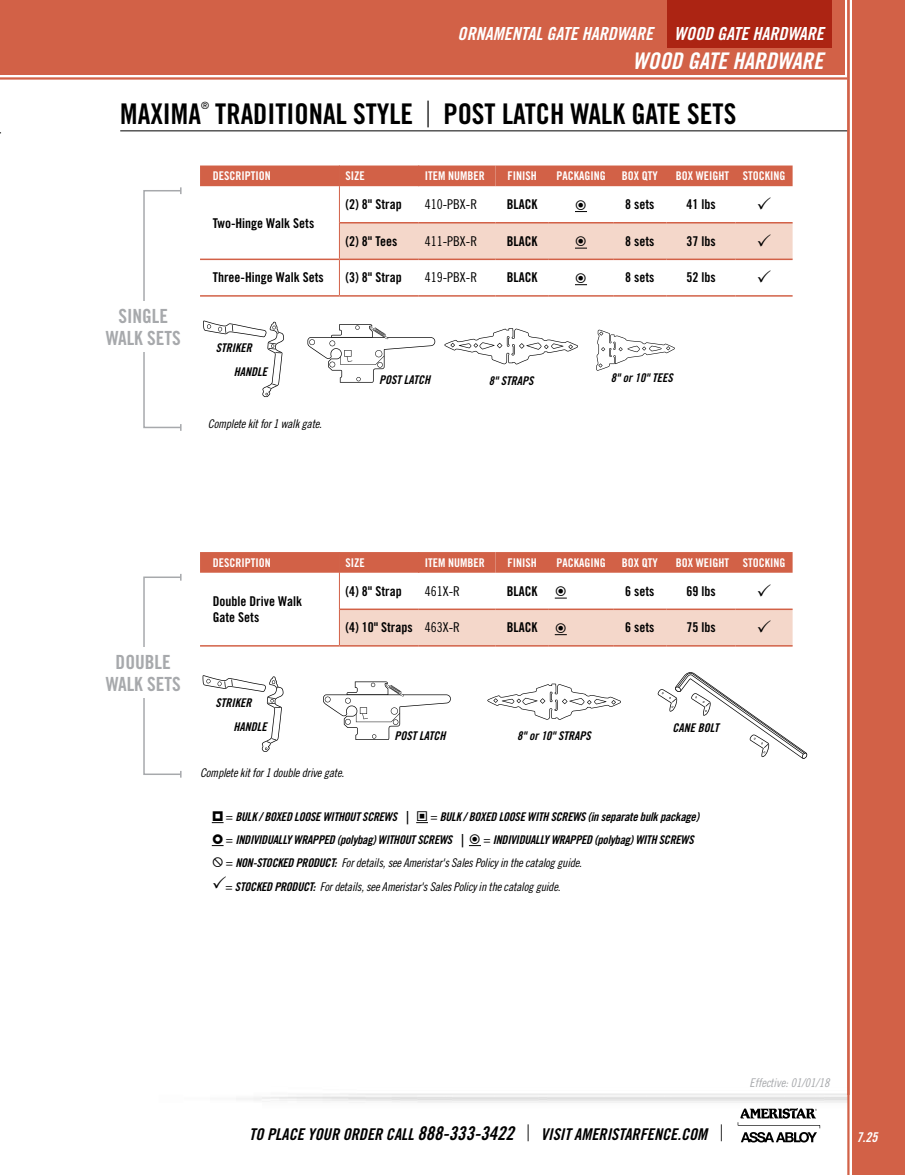
<style>
.page{position:relative;width:905px;height:1175px;background:#fff}
.page>*{position:absolute;margin:0;border:0;box-sizing:border-box;transform-origin:0 0}
.t1{font:28.5px "Trade Gothic LT Std Bd Cn 20";color:#000}
.t2{font:22.95px "Trade Gothic LT Std Bd Cn 20 Obl";color:#fff}
.t3{font:19.5px/22.5px "Trade Gothic LT Std Bd Cn 20";color:#a7a9ac;text-align:center}
.t4{font:18px "Trade Gothic LT Std Bd Cn 20 Obl";color:#fff}
.t5{font:16.2px "Trade Gothic LT Std Bd Cn 20 Obl";color:#000}
.t6{font:13.5px/16.2px "Trade Gothic LT Std Bd Cn 20";color:#000}
.t7{font:13.5px "Trade Gothic LT Std Cn 18";color:#000}
.t8{font:13.5px "Trade Gothic LT Std Bd Cn 20 Obl";color:#fff}
.t9{font:12px/24.8px "Trade Gothic LT Std Cn 18 Obl";letter-spacing:-.02em;color:#000}
.t10{font:12px/23px "Trade Gothic LT Std Bd Cn 20 Obl";letter-spacing:-.02em;color:#000}
.t11{font:12px "Trade Gothic LT Std Bd Cn 20";color:#fff}
.t12{font:12px "Trade Gothic LT Std Bd Cn 20 Obl";color:#000}
.t13{font:12px "Trade Gothic LT Std Cn 18 Obl";color:#a7a9ac}
.t14{font:9.9px "Trade Gothic LT Std";color:#000}
.s1{font-family:"Trade Gothic LT Std";font-weight:300;font-size:36px}
.s2{font-family:"Trade Gothic LT Std Cn 18"}
.s3{font-family:"Trade Gothic LT Std Bd Cn 20 Obl"}
.s4{font-size:18.9px}
.s5{font-family:"Trade Gothic LT Std";font-weight:300;font-size:22.65px}
</style>
<div class="page">
<div style="left:200px;top:165px;width:592px;height:21px;background:#d26147"></div>
<hr style="left:339px;top:186px;width:1px;height:37px;background:#d26147">
<hr style="left:340px;top:222px;width:79px;height:1px;background:#d26147">
<hr style="left:419px;top:222px;width:76px;height:1px;background:#d26147">
<hr style="left:495px;top:222px;width:53px;height:1px;background:#d26147">
<hr style="left:548px;top:222px;width:65px;height:1px;background:#d26147">
<hr style="left:613px;top:222px;width:53px;height:1px;background:#d26147">
<hr style="left:666px;top:222px;width:69px;height:1px;background:#d26147">
<hr style="left:735px;top:222px;width:57px;height:1px;background:#d26147">
<hr style="left:200px;top:258px;width:139px;height:2px;background:#d26147">
<hr style="left:339px;top:260px;width:1px;height:35px;background:#d26147">
<hr style="left:339px;top:258px;width:80px;height:2px;background:#d26147">
<hr style="left:419px;top:258px;width:76px;height:2px;background:#d26147">
<hr style="left:495px;top:258px;width:53px;height:2px;background:#d26147">
<hr style="left:548px;top:258px;width:65px;height:2px;background:#d26147">
<hr style="left:613px;top:258px;width:53px;height:2px;background:#d26147">
<hr style="left:666px;top:258px;width:69px;height:2px;background:#d26147">
<hr style="left:735px;top:258px;width:57px;height:2px;background:#d26147">
<hr style="left:200px;top:295px;width:139px;height:2px;background:#d26147">
<hr style="left:339px;top:295px;width:80px;height:2px;background:#d26147">
<hr style="left:419px;top:295px;width:76px;height:2px;background:#d26147">
<hr style="left:495px;top:295px;width:53px;height:2px;background:#d26147">
<hr style="left:548px;top:295px;width:65px;height:2px;background:#d26147">
<hr style="left:613px;top:295px;width:53px;height:2px;background:#d26147">
<hr style="left:666px;top:295px;width:69px;height:2px;background:#d26147">
<hr style="left:735px;top:295px;width:57px;height:2px;background:#d26147">
<div style="left:200px;top:552px;width:592px;height:20px;background:#d26147"></div>
<hr style="left:339px;top:572px;width:1px;height:37px;background:#d26147">
<hr style="left:340px;top:608px;width:79px;height:2px;background:#d26147">
<hr style="left:419px;top:608px;width:76px;height:2px;background:#d26147">
<hr style="left:495px;top:608px;width:53px;height:2px;background:#d26147">
<hr style="left:548px;top:608px;width:65px;height:2px;background:#d26147">
<hr style="left:613px;top:608px;width:53px;height:2px;background:#d26147">
<hr style="left:666px;top:608px;width:69px;height:2px;background:#d26147">
<hr style="left:735px;top:608px;width:57px;height:2px;background:#d26147">
<hr style="left:200px;top:645px;width:139px;height:1px;background:#d26147">
<hr style="left:120px;top:130px;width:728px;height:1px;background:#000">
<div style="left:143px;top:190px;width:38px;height:238px;border:2px solid #a7a9ac"></div>
<div style="left:143px;top:576px;width:38px;height:199px;border:2px solid #a7a9ac"></div>
<div style="left:79px;top:301px;width:128px;height:51px;background:#fff"></div>
<div style="left:79px;top:647px;width:128px;height:51px;background:#fff"></div>
<svg style="left:203px;top:320px;width:81px;height:77px"></svg>
<svg style="left:307px;top:324px;width:128px;height:58px"></svg>
<svg style="left:444px;top:328px;width:134px;height:37px"></svg>
<svg style="left:596px;top:330px;width:79px;height:41px"></svg>
<svg style="left:202px;top:675px;width:82px;height:76px"></svg>
<svg style="left:323px;top:681px;width:128px;height:59px"></svg>
<svg style="left:487px;top:683px;width:134px;height:37px"></svg>
<svg style="left:657px;top:672px;width:150px;height:87px"></svg>
<div style="left:0;top:0;width:845px;height:75px;background:#d26147"></div>
<hr style="left:0;top:77px;width:847px;height:3px;background:#d26147">
<div style="left:667px;top:0;width:165px;height:48px;background:#ac2413"></div>
<svg style="left:846px;top:0;width:4px;height:1174px"></svg>
<div style="left:852px;top:0;width:52px;height:1174px;background:#d26147"></div>
<svg style="left:737px;top:1108px;width:83px;height:34px"></svg>
<svg style="left:575px;top:211px;width:12px;height:1px"></svg>
<div style="left:339px;top:223px;width:453px;height:36px;background:#f4d7ca"></div>
<svg style="left:575px;top:284px;width:12px;height:1px"></svg>
<svg style="left:554px;top:597px;width:13px;height:1px"></svg>
<div style="left:339px;top:609px;width:453px;height:37px;background:#f4d7ca"></div>
<svg style="left:416px;top:822px;width:12px;height:1px"></svg>
<svg style="left:469px;top:845px;width:12px;height:1px"></svg>
<h3 class="t4" style="left:457px;top:23px;width:367px">ORNAMENTAL GATE HARDWARE WOOD GATE HARDWARE</h3>
<h2 class="t2" style="left:632px;top:47px;width:192px">WOOD GATE HARDWARE</h2>
<h1 class="t1" style="left:120px;top:96px;width:82px">MAXIMA</h1>
<p class="t14" style="left:201px;top:99px;width:9px">®</p>
<h1 class="t1" style="left:215px;top:96px;width:522px">TRADITIONAL STYLE <span class="s1">|</span> POST LATCH WALK GATE SETS</h1>
<p class="t11" style="left:213px;top:169px;width:59px">DESCRIPTION</p>
<p class="t11" style="left:345px;top:169px;width:21px">SIZE</p>
<p class="t11" style="left:425px;top:169px;width:61px">ITEM NUMBER</p>
<p class="t11" style="left:507px;top:169px;width:31px">FINISH</p>
<p class="t11" style="left:556px;top:169px;width:51px">PACKAGING</p>
<p class="t11" style="left:622px;top:169px;width:37px">BOX QTY</p>
<p class="t11" style="left:675px;top:169px;width:111px">BOX WEIGHT STOCKING</p>
<p class="t6" style="left:213px;top:215px;width:103px">Two-Hinge Walk Sets</p>
<p class="t6" style="left:345px;top:196px;width:58px">(2) 8" Strap</p>
<p class="t7" style="left:424px;top:196px;width:54px">410-PBX-R</p>
<p class="t6" style="left:506px;top:196px;width:32px">BLACK</p>
<p class="t6" style="left:625px;top:196px;width:31px">8 sets</p>
<p class="t6" style="left:686px;top:196px;width:31px">41 lbs</p>
<p class="t6" style="left:345px;top:233px;width:53px">(2) 8" Tees</p>
<p class="t7" style="left:424px;top:233px;width:54px">411-PBX-R</p>
<p class="t6" style="left:506px;top:233px;width:32px">BLACK</p>
<p class="t6" style="left:625px;top:233px;width:31px">8 sets</p>
<p class="t6" style="left:686px;top:233px;width:31px">37 lbs</p>
<h3 class="t3" style="left:106px;top:304px;width:77px">SINGLE<br>WALK SETS</h3>
<p class="t6" style="left:213px;top:269px;width:112px">Three-Hinge Walk Sets</p>
<p class="t6" style="left:345px;top:269px;width:58px">(3) 8" Strap</p>
<p class="t7" style="left:424px;top:270px;width:54px">419-PBX-R</p>
<p class="t6" style="left:506px;top:269px;width:32px">BLACK</p>
<p class="t6" style="left:625px;top:269px;width:31px">8 sets</p>
<p class="t6" style="left:686px;top:269px;width:31px">52 lbs</p>
<p class="t12" style="left:216px;top:341px;width:37px">STRIKER</p>
<p class="t10" style="left:234px;top:360px;width:35px">HANDLE</p>
<p class="t9" style="left:208px;top:412px;width:115px">Complete kit for 1 walk gate.</p>
<p class="t12" style="left:379px;top:373px;width:52px">POST LATCH</p>
<p class="t10" style="left:489px;top:370px;width:46px">8" STRAPS</p>
<p class="t10" style="left:610px;top:366px;width:63px">8" or 10" TEES</p>
<h3 class="t3" style="left:106px;top:650px;width:77px">DOUBLE<br>WALK SETS</h3>
<p class="t11" style="left:213px;top:555px;width:59px">DESCRIPTION</p>
<p class="t11" style="left:345px;top:555px;width:21px">SIZE</p>
<p class="t11" style="left:425px;top:555px;width:61px">ITEM NUMBER</p>
<p class="t11" style="left:507px;top:555px;width:31px">FINISH</p>
<p class="t11" style="left:556px;top:555px;width:51px">PACKAGING</p>
<p class="t11" style="left:622px;top:555px;width:37px">BOX QTY</p>
<p class="t11" style="left:675px;top:555px;width:111px">BOX WEIGHT STOCKING</p>
<p class="t6" style="left:213px;top:593px;width:91px">Double Drive Walk<br>Gate Sets</p>
<p class="t6" style="left:345px;top:583px;width:58px">(4) 8" Strap</p>
<p class="t7" style="left:424px;top:583px;width:37px">461X-R</p>
<p class="t6" style="left:506px;top:583px;width:32px">BLACK</p>
<p class="t6" style="left:625px;top:583px;width:31px">6 sets</p>
<p class="t6" style="left:686px;top:583px;width:31px">69 lbs</p>
<p class="t6" style="left:345px;top:619px;width:116px">(4) 10" Straps <span class="s2">463X-R</span></p>
<p class="t6" style="left:506px;top:619px;width:32px">BLACK</p>
<p class="t6" style="left:625px;top:619px;width:31px">6 sets</p>
<p class="t6" style="left:686px;top:619px;width:31px">75 lbs</p>
<p class="t12" style="left:215px;top:695px;width:37px">STRIKER</p>
<p class="t10" style="left:233px;top:715px;width:35px">HANDLE</p>
<p class="t9" style="left:200px;top:760px;width:145px">Complete kit for 1 double drive gate.</p>
<p class="t12" style="left:394px;top:729px;width:52px">POST LATCH</p>
<p class="t12" style="left:517px;top:729px;width:75px">8" or 10" STRAPS</p>
<p class="t12" style="left:672px;top:720px;width:48px">CANE BOLT</p>
<p class="t10" style="left:226px;top:805px;width:185px"><span class="s2">=</span> BULK / BOXED LOOSE WITHOUT SCREWS |</p>
<p class="t10" style="left:226px;top:805px;width:474px;text-indent:204px"><span class="s2">=</span> BULK / BOXED LOOSE WITH SCREWS (in separate bulk package) <span class="s2">=</span> INDIVIDUALLY WRAPPED (polybag) WITHOUT SCREWS |</p>
<p class="t10" style="left:483px;top:828px;width:212px"><span class="s2">=</span> INDIVIDUALLY WRAPPED (polybag) WITH SCREWS</p>
<p class="t9" style="left:225px;top:850px;width:358px"><span class="s2">=</span> <span class="s3">NON-STOCKED PRODUCT:</span> For details, see Ameristar's Sales Policy in the catalog guide. <span class="s2">=</span> <span class="s3">STOCKED PRODUCT:</span> For details, see Ameristar's Sales Policy in the catalog guide.</p>
<p class="t13" style="left:749px;top:1075px;width:81px">Effective: 01/01/18</p>
<h3 class="t5" style="left:249px;top:1123px;width:476px">TO PLACE YOUR ORDER CALL <span class="s4">888-333-3422</span> <span class="s5">|</span> VISIT AMERISTARFENCE.COM <span class="s5">|</span></h3>
<p class="t8" style="left:856px;top:1128px;width:22px">7.25</p>
</div>
